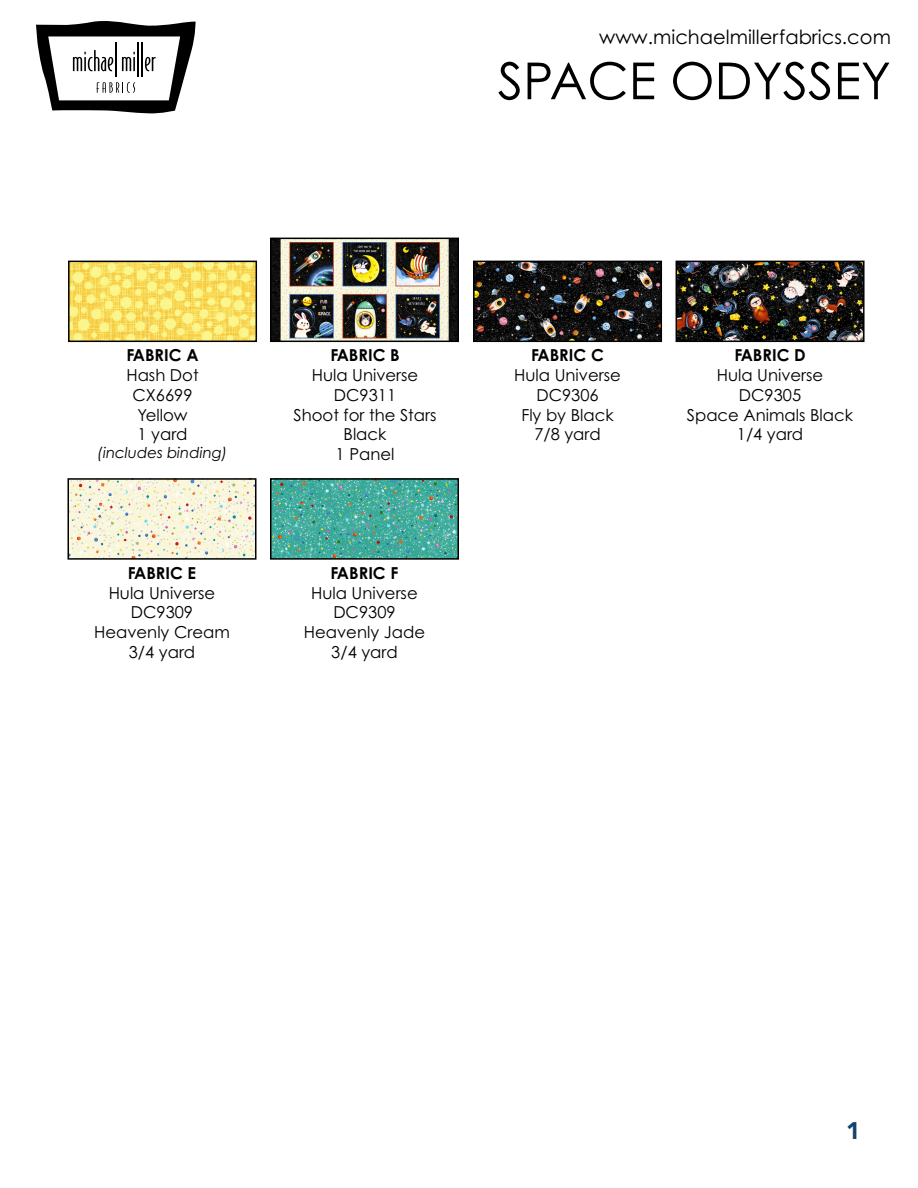
<style>
.page{position:relative;width:918px;height:1188px;background:#fff}
.page>*{position:absolute;margin:0;border:0;box-sizing:border-box;transform-origin:0 0}
.t1{font:51px "Century Gothic Pro";color:#000}
.t2{font:900 24px "Avenir";color:#11436b}
.t3{font:19.5px "Century Gothic Pro";color:#000}
.t4{font:16.5px/19.8px "Century Gothic Pro";color:#000;text-align:center}
.t5{font:700 16.5px "Century Gothic Pro";color:#000}
.t6{font:italic 15px "Century Gothic Pro";color:#000}
</style>
<div class="page">
<svg style="left:36px;top:21px;width:160px;height:93px"></svg>
<img style="left:71px;top:481px;width:182px;height:76px">
<div style="left:68px;top:478px;width:188px;height:82px;border:2px solid #000"></div>
<img style="left:273px;top:481px;width:183px;height:76px">
<div style="left:270px;top:478px;width:189px;height:82px;border:2px solid #000"></div>
<img style="left:71px;top:264px;width:183px;height:75px">
<div style="left:68px;top:261px;width:189px;height:81px;border:2px solid #000"></div>
<img style="left:273px;top:241px;width:183px;height:98px">
<div style="left:270px;top:238px;width:189px;height:104px;border:2px solid #000"></div>
<img style="left:476px;top:264px;width:183px;height:75px">
<div style="left:473px;top:261px;width:189px;height:81px;border:2px solid #000"></div>
<img style="left:679px;top:264px;width:183px;height:75px">
<div style="left:676px;top:261px;width:189px;height:81px;border:2px solid #000"></div>
<p class="t3" style="left:599px;top:25px;width:293px">www.michaelmillerfabrics.com</p>
<h1 class="t1" style="left:498px;top:50px;width:395px">SPACE ODYSSEY</h1>
<p class="t5" style="left:127px;top:345px;width:74px">FABRIC A</p>
<p class="t4" style="left:126px;top:365px;width:74px">Hash Dot<br>CX6699<br>Yellow<br>1 yard</p>
<p class="t6" style="left:98px;top:444px;width:131px">(includes binding)</p>
<p class="t5" style="left:128px;top:563px;width:70px">FABRIC E</p>
<p class="t4" style="left:94px;top:583px;width:137px">Hula Universe<br>DC9309<br>Heavenly Cream<br>3/4 yard</p>
<p class="t5" style="left:330px;top:345px;width:71px">FABRIC B</p>
<p class="t4" style="left:294px;top:365px;width:144px">Hula Universe<br>DC9311<br>Shoot for the Stars<br>Black<br>1 Panel</p>
<p class="t5" style="left:331px;top:563px;width:69px">FABRIC F</p>
<p class="t4" style="left:304px;top:583px;width:123px">Hula Universe<br>DC9309<br>Heavenly Jade<br>3/4 yard</p>
<p class="t5" style="left:531px;top:345px;width:74px">FABRIC C</p>
<p class="t4" style="left:514px;top:365px;width:108px">Hula Universe<br>DC9306<br>Fly by Black<br>7/8 yard</p>
<p class="t5" style="left:734px;top:345px;width:73px">FABRIC D</p>
<p class="t4" style="left:687px;top:365px;width:168px">Hula Universe<br>DC9305<br>Space Animals Black<br>1/4 yard</p>
<h2 class="t2" style="left:846px;top:1110px;width:16px">1</h2>
</div>
